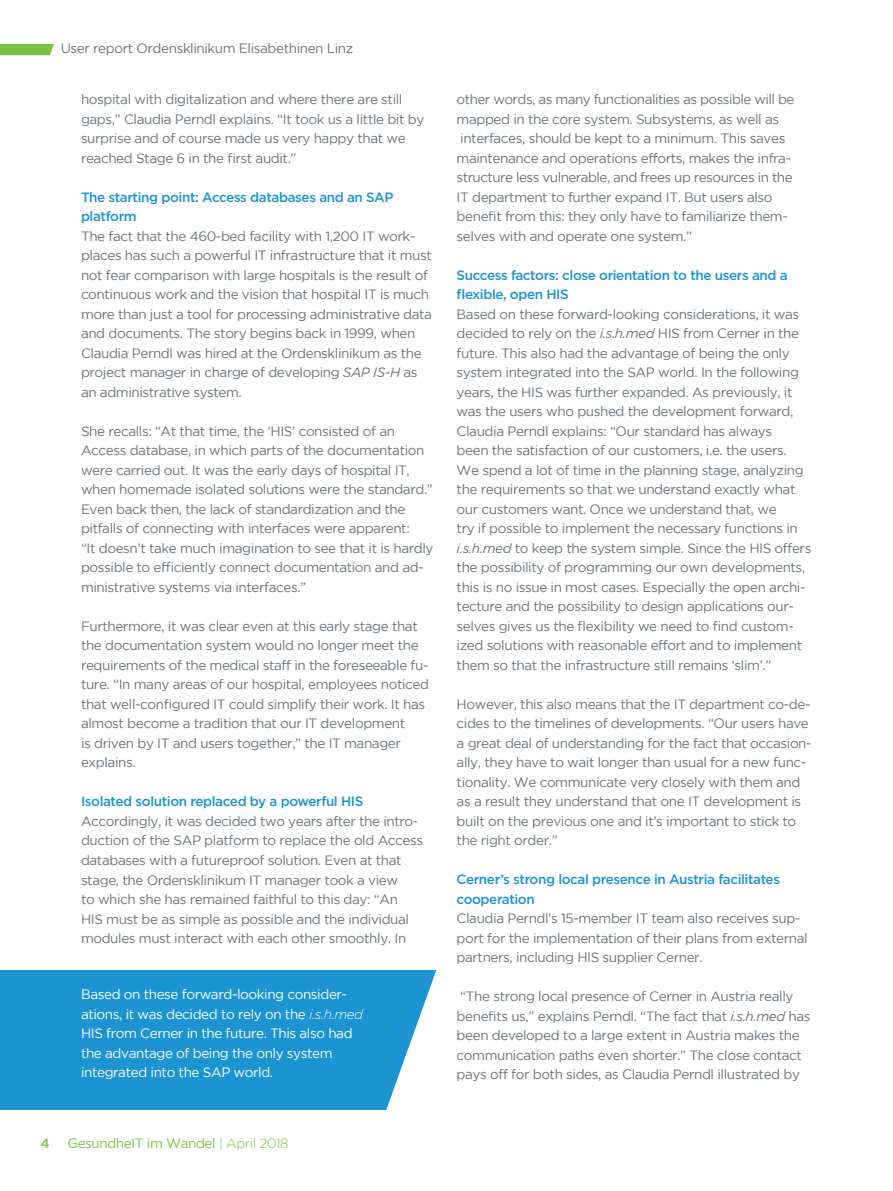
<style>
.page{position:relative;width:893px;height:1191px;background:#fff}
.page>*{position:absolute;margin:0;border:0;box-sizing:border-box;transform-origin:0 0}
.t1{font:13.5px/19.5px "Gotham";letter-spacing:-.03em;color:#6a747b}
.t2{font:500 13.5px/19.5px "Gotham";letter-spacing:-.03em;color:#1c94d2}
.t3{font:13.5px/19.5px "Gotham";letter-spacing:-.03em;color:#fff}
.t4{font:13.5px "Gotham";letter-spacing:-.03em;color:#79c142}
.t5{font:500 13.5px "Gotham";color:#79c142}
.s1{font-style:italic}
.s2{font-weight:300;font-style:italic}
.s3{font-weight:300}
</style>
<div class="page">
<div style="left:0;top:970px;width:436px;height:140px;background:#1c94d2"></div>
<svg style="left:0;top:44px;width:54px;height:11px"></svg>
<p class="t1" style="left:61px;top:39px;width:294px">User report Ordensklinikum Elisabethinen Linz</p>
<p class="t1" style="left:81px;top:90px;width:345px">hospital with digitalization and where there are still gaps,” Claudia Perndl explains. “It took us a little bit by surprise and of course made us very happy that we reached Stage 6 in the first audit.”</p>
<p class="t2" style="left:81px;top:187px;width:314px">The starting point: Access databases and an SAP platform</p>
<p class="t1" style="left:81px;top:226px;width:353px">The fact that the 460-bed facility with 1,200 IT work&shy;places has such a powerful IT infrastructure that it must not fear comparison with large hospitals is the result of continuous work and the vision that hospital IT is much more than just a tool for processing administrative data and documents. The story begins back in 1999, when Claudia Perndl was hired at the Ordensklinikum as the project manager in charge of developing <span class="s1">SAP IS-H</span> as an administrative system.</p>
<p class="t1" style="left:81px;top:421px;width:354px">She recalls: “At that time, the ‘HIS’ consisted of an Access database, in which parts of the documentation were carried out. It was the early days of hospital IT, when homemade isolated solutions were the standard.” Even back then, the lack of standardization and the pitfalls of connecting with interfaces were apparent:<br>“It doesn’t take much imagination to see that it is hardly possible to efficiently connect documentation and ad&shy;ministrative systems via interfaces.”</p>
<p class="t1" style="left:81px;top:616px;width:350px">Furthermore, it was clear even at this early stage that the documentation system would no longer meet the requirements of the medical staff in the foreseeable fu&shy;ture. “In many areas of our hospital, employees noticed that well-configured IT could simplify their work. It has almost become a tradition that our IT development<br>is driven by IT and users together,” the IT manager explains.</p>
<p class="t2" style="left:81px;top:791px;width:284px">Isolated solution replaced by a powerful HIS</p>
<p class="t1" style="left:81px;top:811px;width:344px">Accordingly, it was decided two years after the intro&shy;duction of the SAP platform to replace the old Access databases with a futureproof solution. Even at that stage, the Ordensklinikum IT manager took a view<br>to which she has remained faithful to this day: “An HIS must be as simple as possible and the individual modules must interact with each other smoothly. In</p>
<p class="t3" style="left:81px;top:984px;width:284px">Based on these forward-looking consider&shy;ations, it was decided to rely on the <span class="s2">i.s.h.med </span>HIS from Cerner in the future. This also had the advantage of being the only system integrated into the SAP world.</p>
<p class="t5" style="left:40px;top:1135px;width:11px">4</p>
<p class="t4" style="left:68px;top:1136px;width:223px">GesundheIT im Wandel <span class="s3">| April 2018</span></p>
<p class="t1" style="left:457px;top:89px;width:339px">other words, as many functionalities as possible will be mapped in the core system. Subsystems, as well as interfaces, should be kept to a minimum. This saves maintenance and operations efforts, makes the infra&shy;structure less vulnerable, and frees up resources in the IT department to further expand IT. But users also benefit from this: they only have to familiarize them&shy;selves with and operate one system.”</p>
<p class="t2" style="left:457px;top:265px;width:333px">Success factors: close orientation to the users and a flexible, open HIS</p>
<p class="t1" style="left:457px;top:304px;width:356px">Based on these forward-looking considerations, it was decided to rely on the <span class="s1">i.s.h.med</span> HIS from Cerner in the future. This also had the advantage of being the only system integrated into the SAP world. In the following years, the HIS was further expanded. As previously, it was the users who pushed the development forward, Claudia Perndl explains: “Our standard has always<br>been the satisfaction of our customers, i.e. the users.<br>We spend a lot of time in the planning stage, analyzing the requirements so that we understand exactly what our customers want. Once we understand that, we<br>try if possible to implement the necessary functions in <span class="s1">i.s.h.med</span> to keep the system simple. Since the HIS offers the possibility of programming our own developments, this is no issue in most cases. Especially the open archi&shy;tecture and the possibility to design applications our&shy;selves gives us the flexibility we need to find custom&shy;ized solutions with reasonable effort and to implement them so that the infrastructure still remains ‘slim’.”</p>
<p class="t1" style="left:457px;top:694px;width:357px">However, this also means that the IT department co-de&shy;cides to the timelines of developments. “Our users have a great deal of understanding for the fact that occasion&shy;ally, they have to wait longer than usual for a new func&shy;tionality. We communicate very closely with them and as a result they understand that one IT development is built on the previous one and it’s important to stick to the right order.”</p>
<p class="t2" style="left:457px;top:869px;width:325px">Cerner’s strong local presence in Austria facilitates cooperation</p>
<p class="t1" style="left:457px;top:908px;width:353px">Claudia Perndl’s 15-member IT team also receives sup&shy;port for the implementation of their plans from external partners, including HIS supplier Cerner.</p>
<p class="t1" style="left:457px;top:986px;width:355px">“The strong local presence of Cerner in Austria really benefits us,” explains Perndl. “The fact that <span class="s1">i.s.h.med</span> has been developed to a large extent in Austria makes the communication paths even shorter.” The close contact pays off for both sides, as Claudia Perndl illustrated by</p>
</div>
